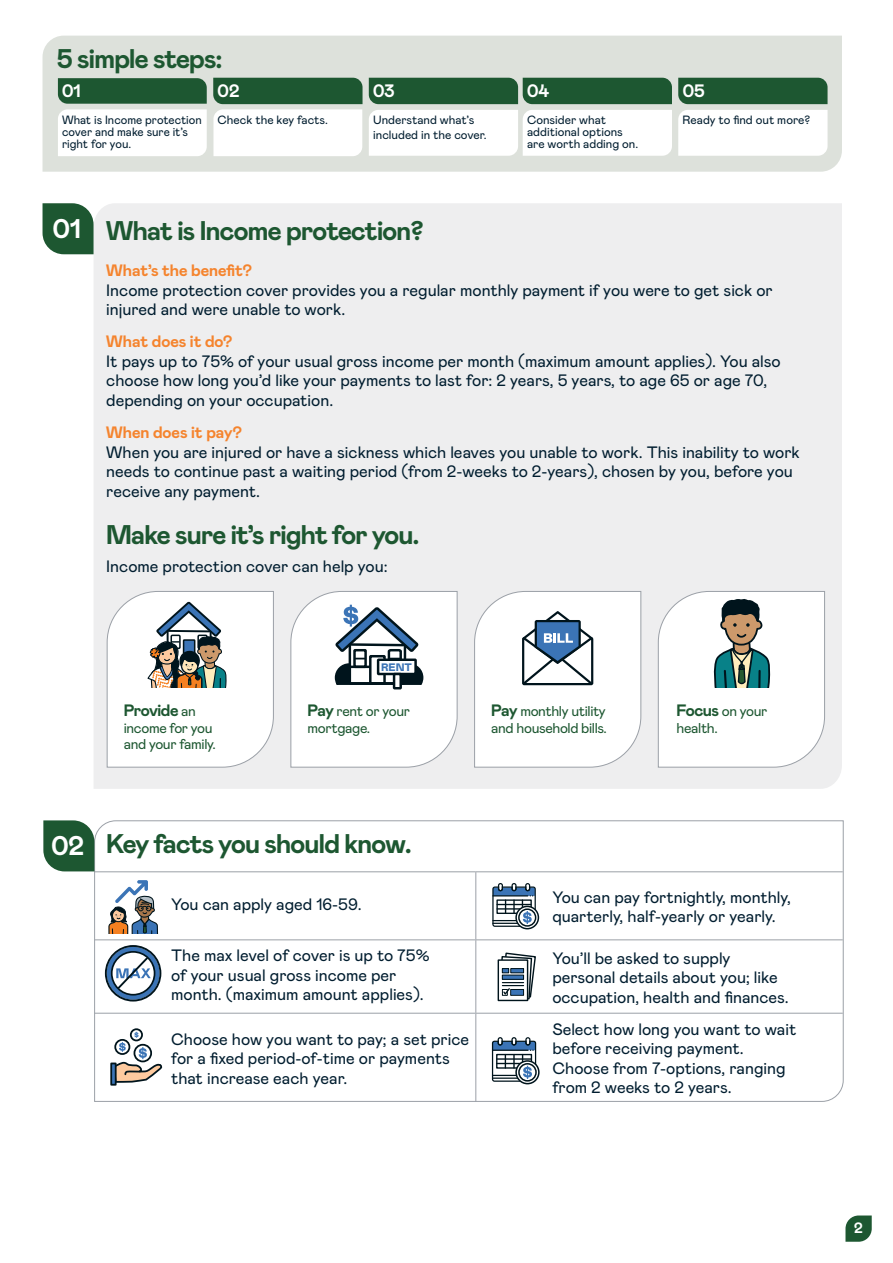
<style>
.page{position:relative;width:893px;height:1263px;background:#fff}
.page>*{position:absolute;margin:0;border:0;box-sizing:border-box;transform-origin:0 0}
.t1{font:700 27px "Mabry Pro";letter-spacing:-.025em;color:#1d5731}
.t2{font:700 27px "Mabry Pro";color:#fff}
.t3{font:700 18px "Mabry Pro";color:#fff}
.t4{font:16.5px/19.5px "Mabry Pro";color:#001d2f}
.t5{font:700 16.5px "Mabry Pro";color:#f5842e}
.t6{font:700 16.5px "Mabry Pro";letter-spacing:-.025em;color:#1d5731}
.t7{font:700 15px "Mabry Pro";color:#fff}
.t8{font:14.25px/16.5px "Mabry Pro";letter-spacing:-.025em;color:#1d5731}
.t9{font:12px/12px "Mabry Pro";color:#001d2f}
.t10{font:900 10.8px "Mabry Pro";color:#3b74b6}
.s1{font-weight:400;font-size:14.25px}
.s2{font-weight:700;font-size:16.5px}
</style>
<div class="page">
<div style="left:94px;top:203px;width:748px;height:586px;background:#eeeeef"></div>
<div style="left:43px;top:36px;width:799px;height:136px;background:#dde1db"></div>
<svg style="left:845px;top:1215px;width:27px;height:27px"></svg>
<svg style="left:94px;top:820px;width:750px;height:282px"></svg>
<hr style="left:475px;top:872px;width:1px;height:67px;background:#9ba0a7">
<hr style="left:95px;top:939px;width:381px;height:1px;background:#9ba0a7">
<hr style="left:476px;top:939px;width:367px;height:1px;background:#9ba0a7">
<hr style="left:475px;top:940px;width:1px;height:73px;background:#9ba0a7">
<hr style="left:95px;top:1013px;width:381px;height:1px;background:#9ba0a7">
<hr style="left:476px;top:1013px;width:367px;height:1px;background:#9ba0a7">
<hr style="left:475px;top:1013px;width:1px;height:89px;background:#9ba0a7">
<hr style="left:95px;top:871px;width:381px;height:1px;background:#9ba0a7">
<hr style="left:476px;top:871px;width:367px;height:1px;background:#9ba0a7">
<svg style="left:369px;top:110px;width:303px;height:46px"></svg>
<svg style="left:678px;top:110px;width:149px;height:46px"></svg>
<svg style="left:58px;top:78px;width:149px;height:78px"></svg>
<svg style="left:213px;top:78px;width:150px;height:78px"></svg>
<div style="left:369px;top:78px;width:303px;height:26px;background:#1d5731"></div>
<div style="left:678px;top:78px;width:149px;height:26px;background:#1d5731"></div>
<svg style="left:43px;top:203px;width:51px;height:51px;background:#2f6542"></svg>
<svg style="left:43px;top:820px;width:51px;height:51px;background:#306542"></svg>
<div style="left:130px;top:1028px;width:13px;height:13px;border:2px solid #00141c;border-radius:50%"></div>
<svg style="left:114px;top:1032px;width:50px;height:52px"></svg>
<div style="left:111px;top:1063px;width:5px;height:22px;background:#3b74b6"></div>
<div style="left:110px;top:1062px;width:7px;height:23px;border:2px solid #00141c"></div>
<div style="left:515px;top:906px;width:24px;height:23px;border:1px solid #00141c;border-radius:50%"></div>
<svg style="left:492px;top:883px;width:44px;height:44px"></svg>
<div style="left:518px;top:908px;width:18px;height:19px;border:1px solid #00141c;border-radius:50%"></div>
<div style="left:498px;top:959px;width:30px;height:42px;border:1px solid #00141c"></div>
<svg style="left:498px;top:952px;width:39px;height:48px"></svg>
<div style="left:515px;top:1060px;width:25px;height:24px;border:2px solid #00141c;border-radius:50%"></div>
<svg style="left:492px;top:1037px;width:44px;height:45px"></svg>
<div style="left:518px;top:1063px;width:19px;height:18px;border:2px solid #00141c;border-radius:50%"></div>
<svg style="left:107px;top:947px;width:53px;height:53px"></svg>
<div style="left:105px;top:945px;width:56px;height:56px;border:2px solid #00141c;border-radius:50%"></div>
<svg style="left:111px;top:951px;width:44px;height:44px"></svg>
<svg style="left:108px;top:880px;width:51px;height:54px"></svg>
<svg style="left:290px;top:591px;width:168px;height:177px"></svg>
<div style="left:378px;top:660px;width:38px;height:14px;background:#fff"></div>
<div style="left:377px;top:658px;width:40px;height:17px;border:2px solid #00141c"></div>
<div style="left:394px;top:674px;width:7px;height:14px;background:#fff"></div>
<div style="left:393px;top:673px;width:9px;height:16px;border:2px solid #00141c"></div>
<svg style="left:474px;top:591px;width:168px;height:177px"></svg>
<svg style="left:658px;top:591px;width:167px;height:177px"></svg>
<svg style="left:106px;top:591px;width:168px;height:177px"></svg>
<h1 class="t1" style="left:57px;top:40px;width:167px">5 simple steps:</h1>
<p class="t3" style="left:62px;top:78px;width:20px">01</p>
<p class="t3" style="left:218px;top:78px;width:23px">02</p>
<p class="t3" style="left:373px;top:78px;width:23px">03</p>
<p class="t3" style="left:527px;top:78px;width:23px">04</p>
<p class="t3" style="left:683px;top:78px;width:24px">05</p>
<p class="t9" style="left:62px;top:113px;width:141px">What is Income protection cover and make sure it’s right for you.</p>
<p class="t9" style="left:218px;top:113px;width:112px">Check the key facts.</p>
<p class="t9" style="left:527px;top:113px;width:113px">Consider what additional options are worth adding on.</p>
<p class="t9" style="left:373px;top:112px;width:115px;line-height:15px">Understand what’s included in the cover.</p>
<p class="t9" style="left:683px;top:113px;width:129px">Ready to find out more?</p>
<h1 class="t2" style="left:53px;top:210px;width:29px">01</h1>
<h1 class="t1" style="left:106px;top:211px;width:319px">What is Income protection?</h1>
<p class="t5" style="left:106px;top:259px;width:147px">What’s the benefit?</p>
<p class="t4" style="left:106px;top:279px;width:668px">Income protection cover provides you a regular monthly payment if you were to get sick or injured and were unable to work.</p>
<p class="t5" style="left:106px;top:330px;width:128px">What does it do?</p>
<p class="t4" style="left:106px;top:351px;width:676px">It pays up to 75% of your usual gross income per month (maximum amount applies). You also choose how long you’d like your payments to last for: 2 years, 5 years, to age 65 or age 70, depending on your occupation.</p>
<p class="t5" style="left:106px;top:421px;width:137px">When does it pay?</p>
<p class="t4" style="left:106px;top:441px;width:695px">When you are injured or have a sickness which leaves you unable to work. This inability to work needs to continue past a waiting period (from 2-weeks to 2-years), chosen by you, before you receive any payment.</p>
<h1 class="t1" style="left:106px;top:515px;width:314px">Make sure it’s right for you.</h1>
<p class="t4" style="left:106px;top:555px;width:283px">Income protection cover can help you:</p>
<p class="t6" style="left:124px;top:698px;width:74px">Provide <span class="s1">an</span></p>
<p class="t8" style="left:124px;top:718px;width:94px">income for you and your family.</p>
<p class="t10" style="left:381px;top:659px;width:32px">RENT</p>
<p class="t8" style="left:307px;top:702px;width:104px"><span class="s2">Pay</span> rent or your mortgage.</p>
<p class="t8" style="left:491px;top:702px;width:117px"><span class="s2">Pay</span> monthly utility and household bills.</p>
<p class="t8" style="left:677px;top:702px;width:92px"><span class="s2">Focus</span> on your health.</p>
<h1 class="t2" style="left:51px;top:827px;width:34px">02</h1>
<h1 class="t1" style="left:106px;top:824px;width:307px">Key facts you should know.</h1>
<p class="t4" style="left:171px;top:894px;width:192px">You can apply aged 16-59.</p>
<p class="t4" style="left:552px;top:886px;width:240px">You can pay fortnightly, monthly, quarterly, half-yearly or yearly.</p>
<p class="t4" style="left:171px;top:945px;width:260px">The max level of cover is up to 75% of your usual gross income per month. (maximum amount applies).</p>
<p class="t4" style="left:552px;top:947px;width:238px">You’ll be asked to supply personal details about you; like occupation, health and finances.</p>
<p class="t4" style="left:171px;top:1028px;width:300px">Choose how you want to pay; a set price for a fixed period-of-time or payments that increase each year.</p>
<p class="t4" style="left:552px;top:1018px;width:246px">Select how long you want to wait before receiving payment.<br>Choose from 7-options, ranging from 2 weeks to 2 years.</p>
<p class="t7" style="left:854px;top:1217px;width:10px">2</p>
</div>
